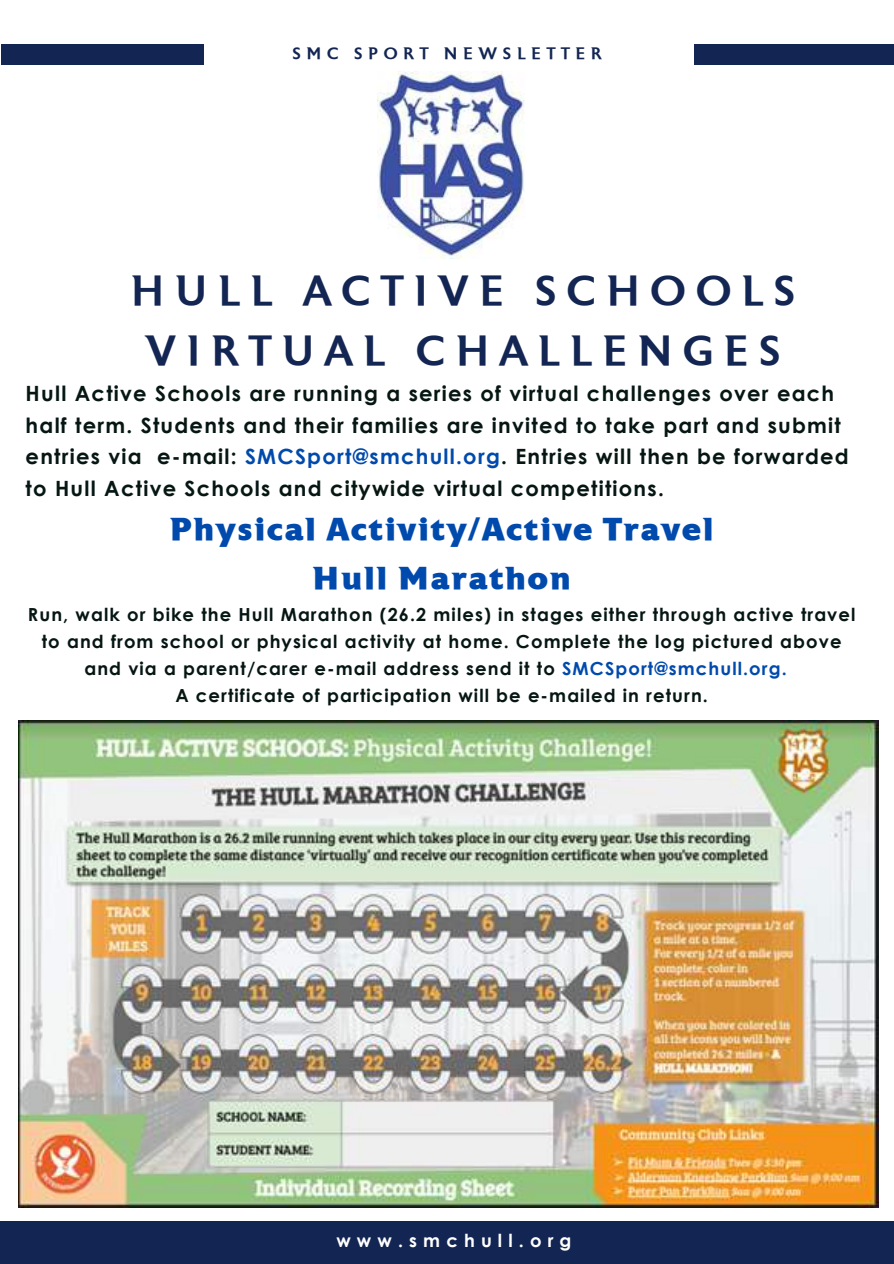
<style>
.page{position:relative;width:894px;height:1264px;background:#fff}
.page>*{position:absolute;margin:0;border:0;box-sizing:border-box;transform-origin:0 0}
.t1{font:500 42px/59.7px "Astoria";letter-spacing:.245em;color:#132552;text-align:center}
.t2{font:800 31.5px/48.4px "Astoria";letter-spacing:.06em;color:#004aad;text-align:center}
.t3{font:700 21px/31.5px "Century Gothic";letter-spacing:.06em;color:#051613}
.t4{font:700 18px "Century Gothic";letter-spacing:.06em;color:#051613}
.t5{font:700 18px "Century Gothic";letter-spacing:.34em;color:#fff}
.t6{font:500 16.5px "Astoria";letter-spacing:.34em;color:#132552}
.s1{color:#004aad}
</style>
<div class="page">
<div style="left:0;top:1221px;width:893px;height:42px;background:#132552"></div>
<img style="left:19px;top:720px;width:859px;height:486px">
<div style="left:1px;top:44px;width:202px;height:21px;background:#132552"></div>
<div style="left:694px;top:44px;width:199px;height:21px;background:#132552"></div>
<img style="left:377px;top:72px;width:148px;height:187px">
<p class="t6" style="left:292px;top:46px;width:311px">SMC SPORT NEWSLETTER</p>
<h1 class="t1" style="left:131px;top:264px;width:665px">HULL ACTIVE SCHOOLS<br>VIRTUAL CHALLENGES</h1>
<p class="t3" style="left:26px;top:377px;width:824px">Hull Active Schools are running a series of virtual challenges over each half term. Students and their families are invited to take part and submit entries via e-mail: <span class="s1">SMCSport@smchull.org</span>. Entries will then be forwarded to Hull Active Schools and citywide virtual competitions.</p>
<h2 class="t2" style="left:170px;top:508px;width:545px">Physical Activity/Active Travel<br>Hull Marathon</h2>
<p class="t4" style="left:28px;top:603px;width:828px">Run, walk or bike the Hull Marathon (26.2 miles) in stages either through active travel</p>
<p class="t4" style="left:42px;top:630px;width:801px">to and from school or physical activity at home. Complete the log pictured above</p>
<p class="t4" style="left:84px;top:657px;width:703px">and via a parent/carer e-mail address send it to <span class="s1">SMCSport@smchull.org.</span></p>
<p class="t4" style="left:175px;top:684px;width:534px">A certificate of participation will be e-mailed in return.</p>
<p class="t5" style="left:336px;top:1228px;width:236px">www.smchull.org</p>
</div>
